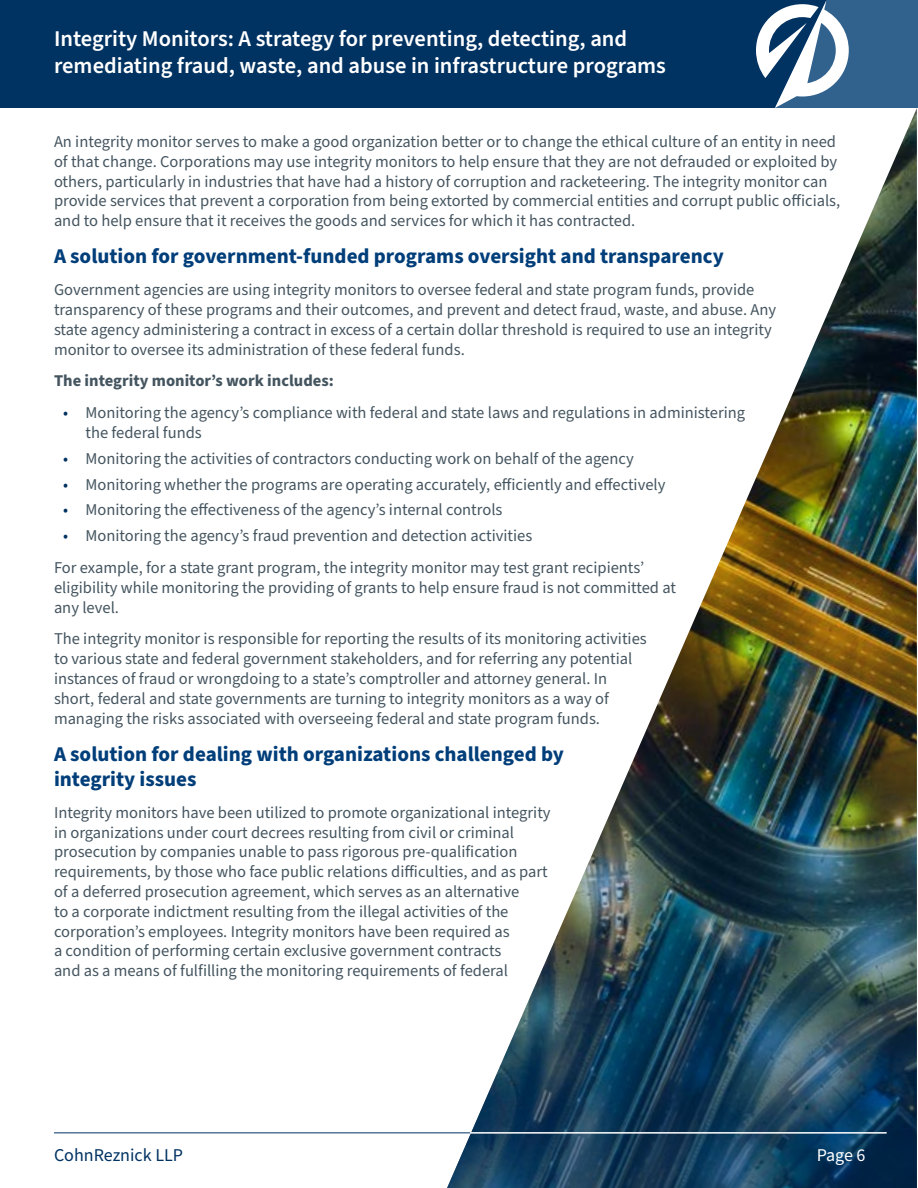
<style>
.page{position:relative;width:918px;height:1188px;background:#fff}
.page>*{position:absolute;margin:0;border:0;box-sizing:border-box;transform-origin:0 0}
.t1{font:600 22.5px/27px "Source Sans Pro";color:#fff}
.t2{font:700 21px/25.2px "Source Sans Pro";color:#003e7a}
.t3{font:18px "Source Sans Pro";color:#003262}
.t4{font:18px "Source Sans Pro";color:#fff}
.t5{font:16.5px/19.8px "Source Sans Pro";color:#455560}
.t6{font:700 16.5px "Source Sans Pro";color:#455560}
.s1{color:#003262}
</style>
<div class="page">
<img style="left:446px;top:108px;width:471px;height:1080px">
<hr style="left:54px;top:1132px;width:416px;height:1px;background:#003262">
<hr style="left:470px;top:1132px;width:417px;height:2px;background:#fff">
<div style="left:0;top:0;width:918px;height:108px;background:#31628e"></div>
<div style="left:0;top:0;width:756px;height:108px;background:#003262"></div>
<svg style="left:756px;top:0;width:93px;height:108px"></svg>
<p class="t1" style="left:54px;top:26px;width:614px">Integrity Monitors: A strategy for preventing, detecting, and remediating fraud, waste, and abuse in infrastructure programs</p>
<p class="t5" style="left:54px;top:132px;width:788px">An integrity monitor serves to make a good organization better or to change the ethical culture of an entity in need of that change. Corporations may use integrity monitors to help ensure that they are not defrauded or exploited by others, particularly in industries that have had a history of corruption and racketeering. The integrity monitor can provide services that prevent a corporation from being extorted by commercial entities and corrupt public officials, and to help ensure that it receives the goods and services for which it has contracted.</p>
<p class="t2" style="left:54px;top:244px;width:671px">A solution for government-funded programs oversight and transparency</p>
<p class="t5" style="left:54px;top:280px;width:724px">Government agencies are using integrity monitors to oversee federal and state program funds, provide transparency of these programs and their outcomes, and prevent and detect fraud, waste, and abuse. Any state agency administering a contract in excess of a certain dollar threshold is required to use an integrity monitor to oversee its administration of these federal funds.</p>
<p class="t6" style="left:54px;top:370px;width:281px">The integrity monitor’s work includes:</p>
<p class="t5" style="left:86px;top:403px;width:661px;text-indent:-22px"><span class="s1">•</span> Monitoring the agency’s compliance with federal and state laws and regulations in administering the federal funds</p>
<p class="t5" style="left:63px;top:449px;width:572px"><span class="s1">•</span> Monitoring the activities of contractors conducting work on behalf of the agency</p>
<p class="t5" style="left:63px;top:475px;width:604px"><span class="s1">•</span> Monitoring whether the programs are operating accurately, efficiently and effectively</p>
<p class="t5" style="left:63px;top:500px;width:441px"><span class="s1">•</span> Monitoring the effectiveness of the agency’s internal controls</p>
<p class="t5" style="left:63px;top:526px;width:471px"><span class="s1">•</span> Monitoring the agency’s fraud prevention and detection activities</p>
<p class="t5" style="left:54px;top:558px;width:624px">For example, for a state grant program, the integrity monitor may test grant recipients’ eligibility while monitoring the providing of grants to help ensure fraud is not committed at any level.</p>
<p class="t5" style="left:54px;top:629px;width:594px">The integrity monitor is responsible for reporting the results of its monitoring activities to various state and federal government stakeholders, and for referring any potential instances of fraud or wrongdoing to a state’s comptroller and attorney general. In short, federal and state governments are turning to integrity monitors as a way of managing the risks associated with overseeing federal and state program funds.</p>
<p class="t2" style="left:54px;top:742px;width:511px">A solution for dealing with organizations challenged by integrity issues</p>
<p class="t5" style="left:54px;top:803px;width:498px">Integrity monitors have been utilized to promote organizational integrity in organizations under court decrees resulting from civil or criminal prosecution by companies unable to pass rigorous pre-qualification requirements, by those who face public relations difficulties, and as part of a deferred prosecution agreement, which serves as an alternative<br>to a corporate indictment resulting from the illegal activities of the corporation’s employees. Integrity monitors have been required as<br>a condition of performing certain exclusive government contracts<br>and as a means of fulfilling the monitoring requirements of federal</p>
<p class="t3" style="left:54px;top:1143px;width:131px">CohnReznick LLP</p>
<p class="t4" style="left:817px;top:1143px;width:50px">Page 6</p>
</div>
